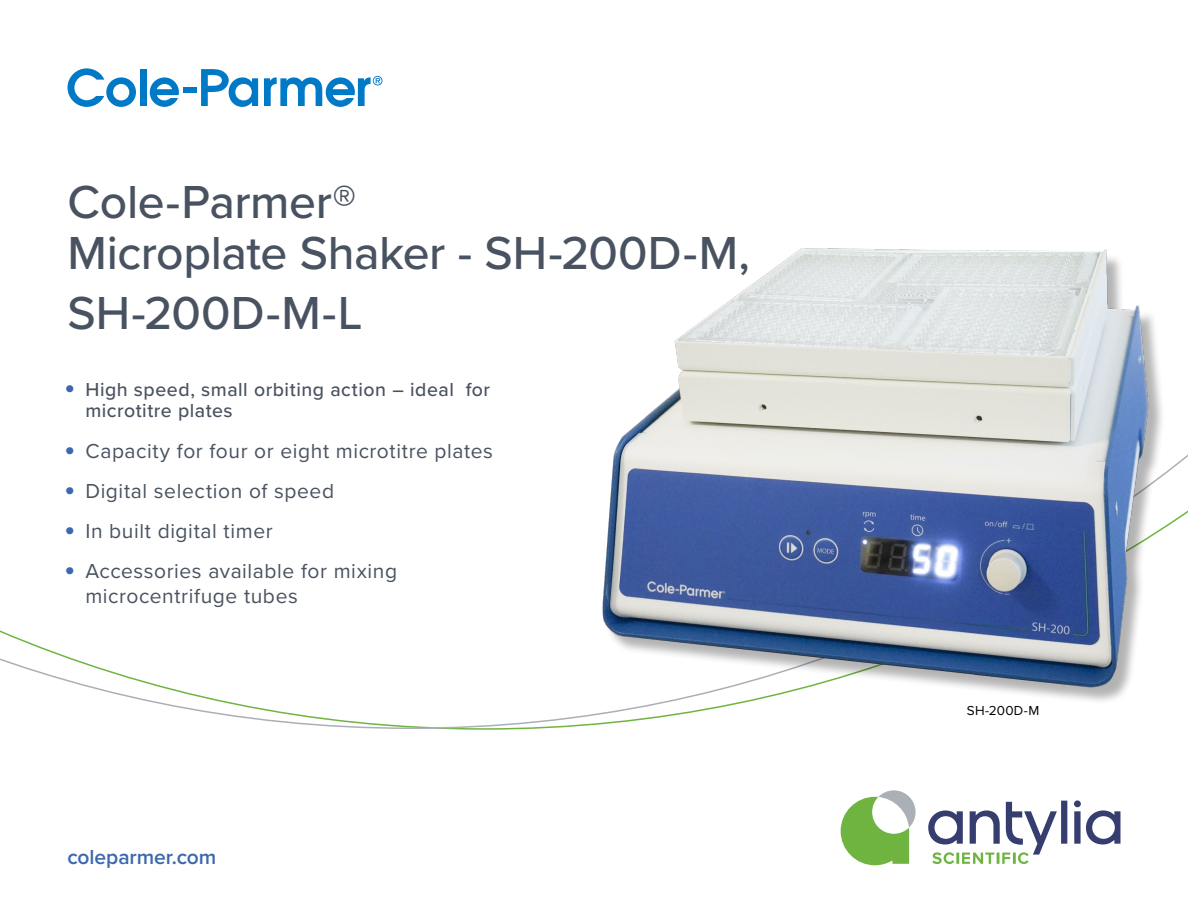
<style>
.page{position:relative;width:1188px;height:918px;background:#fff}
.page>*{position:absolute;margin:0;border:0;box-sizing:border-box;transform-origin:0 0}
.t1{font:500 48px/51px "Proxima Nova";letter-spacing:-.01em;color:#495260}
.t2{font:21px/25.2px "Proxima Nova";letter-spacing:.03em;color:#495260}
.t3{font:600 21px "Proxima Nova";letter-spacing:-.005em;color:#3c68ae}
.t4{font:500 19.5px/21px "Proxima Nova";letter-spacing:.025em;color:#495260}
.t5{font:13.5px "Proxima Nova";letter-spacing:.02em;color:#000}
.s1{font-weight:700;font-size:30px;color:#3c68ae}
</style>
<div class="page">
<svg style="left:67px;top:68px;width:69px;height:39px"></svg>
<div style="left:140px;top:69px;width:6px;height:37px;background:#007ac7"></div>
<svg style="left:150px;top:77px;width:29px;height:30px"></svg>
<div style="left:183px;top:87px;width:14px;height:6px;background:#007ac7"></div>
<svg style="left:201px;top:69px;width:57px;height:38px"></svg>
<svg style="left:264px;top:76px;width:119px;height:31px"></svg>
<div style="left:1074px;top:800px;width:7px;height:7px;background:#353e6e;border-radius:50%"></div>
<svg style="left:1074px;top:810px;width:46px;height:35px"></svg>
<svg style="left:841px;top:790px;width:75px;height:75px"></svg>
<svg style="left:928px;top:801px;width:139px;height:63px"></svg>
<img style="left:581px;top:248px;width:606px;height:468px">
<h1 class="t1" style="left:68px;top:174px;width:684px">Cole-Parmer®<br>Microplate Shaker - SH-200D-M,</h1>
<h1 class="t1" style="left:68px;top:285px;width:296px">SH-200D-M-L</h1>
<p class="t4" style="left:85px;top:379px;width:406px;text-indent:-21px"><span class="s1">•</span> High speed, small orbiting action – ideal for microtitre plates</p>
<p class="t2" style="left:64px;top:437px;width:430px"><span class="s1">•</span> Capacity for four or eight microtitre plates</p>
<p class="t2" style="left:64px;top:477px;width:271px"><span class="s1">•</span> Digital selection of speed</p>
<p class="t2" style="left:64px;top:518px;width:210px"><span class="s1">•</span> In built digital timer</p>
<p class="t2" style="left:85px;top:558px;width:313px;text-indent:-21px"><span class="s1">•</span> Accessories available for mixing microcentrifuge tubes</p>
<p class="t3" style="left:68px;top:841px;width:150px">coleparmer.com</p>
<p class="t5" style="left:967px;top:700px;width:74px">SH-200D-M</p>
</div>
